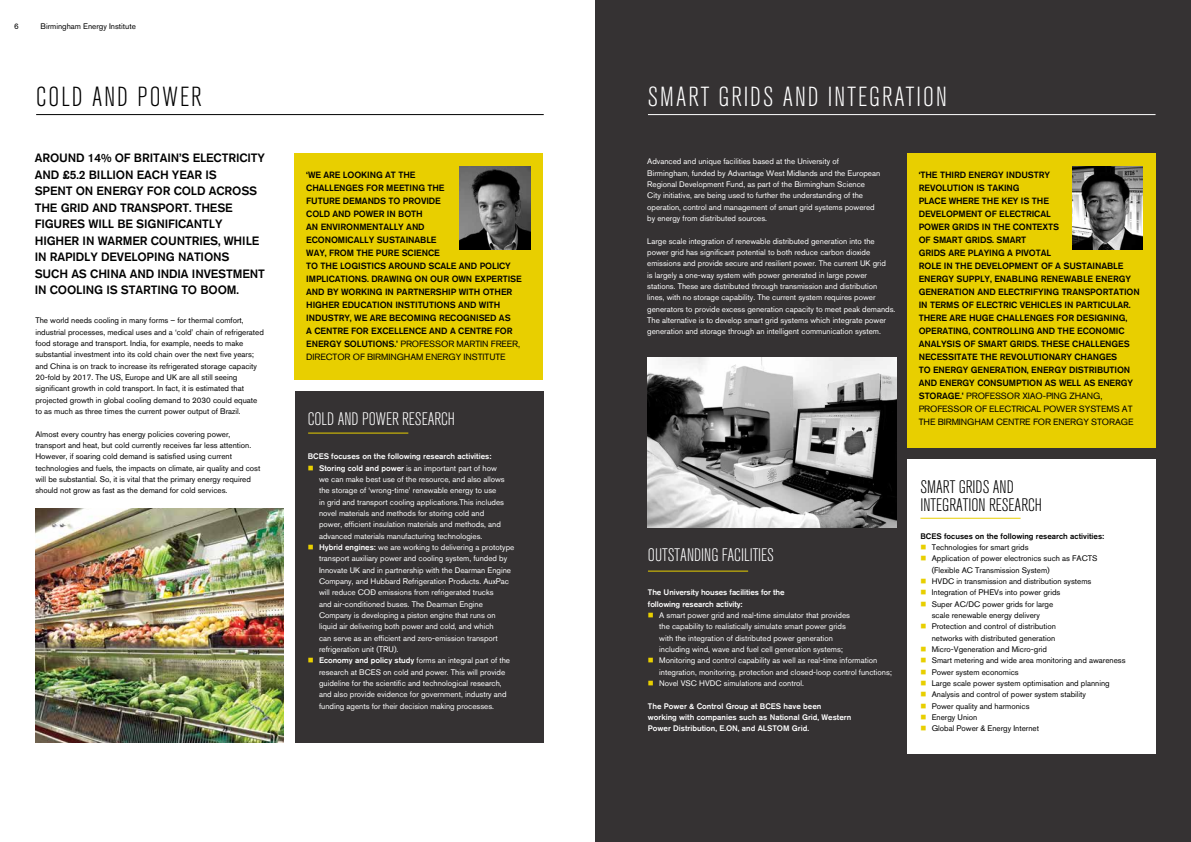
<style>
.page{position:relative;width:1191px;height:842px;background:#fff}
.page>*{position:absolute;margin:0;border:0;box-sizing:border-box;transform-origin:0 0}
.t1{font:300 condensed 27.4px "Akzidenz Grotesk BQ";letter-spacing:.075em;color:#fff}
.t2{font:300 condensed 27.4px "Akzidenz Grotesk BQ";letter-spacing:.075em;color:#000}
.t3{font:300 condensed 18px "Akzidenz Grotesk BQ";color:#fff}
.t4{font:300 condensed 18px/18px "Akzidenz Grotesk BQ";color:#000}
.t5{font:500 12px/16.5px "Akzidenz Grotesk BQ";letter-spacing:-.01em;color:#000}
.t6{font:500 9px/13px "Akzidenz Grotesk BQ";letter-spacing:-.01em;color:#000}
.t7{font:9px "Akzidenz Grotesk BQ";letter-spacing:-.01em;color:#000}
.t8{font:8px/11.3px "Akzidenz Grotesk BQ";color:#fff}
.t9{font:8px/11.3px "Akzidenz Grotesk BQ";color:#000}
.t10{font:500 8px/11.3px "Akzidenz Grotesk BQ";color:#fff}
.t11{font:500 8px "Akzidenz Grotesk BQ";color:#000}
.s1{font-weight:400}
.s2{color:#e8cf00}
.s3{font-weight:500}
</style>
<div class="page">
<div style="left:595px;top:0;width:596px;height:842px;background:#353233"></div>
<div style="left:295px;top:153px;width:248px;height:227px;background:#e8cf00"></div>
<div style="left:907px;top:153px;width:248px;height:295px;background:#e8cf00"></div>
<hr style="left:36px;top:114px;width:508px;height:1px;background:#000">
<hr style="left:648px;top:114px;width:507px;height:1px;background:#fff">
<div style="left:295px;top:391px;width:249px;height:352px;background:#353233"></div>
<div style="left:907px;top:459px;width:248px;height:295px;background:#fff"></div>
<img style="left:648px;top:357px;width:248px;height:170px">
<hr style="left:308px;top:433px;width:100px;height:1px;background:#e8cf00">
<hr style="left:920px;top:518px;width:100px;height:1px;background:#e8cf00">
<hr style="left:648px;top:571px;width:100px;height:1px;background:#e8cf00">
<img style="left:35px;top:508px;width:248px;height:235px">
<img style="left:460px;top:166px;width:70px;height:83px">
<img style="left:1072px;top:166px;width:70px;height:83px">
<p class="t9" style="left:14px;top:20px;width:6px">6</p>
<p class="t9" style="left:41px;top:20px;width:97px">Birmingham Energy Institute</p>
<h1 class="t2" style="left:36px;top:81px;width:167px">COLD AND POWER</h1>
<h1 class="t1" style="left:648px;top:81px;width:300px">SMART GRIDS AND INTEGRATION</h1>
<p class="t5" style="left:35px;top:150px;width:232px">AROUND 14% OF BRITAIN’S ELECTRICITY<br>AND £5.2 BILLION EACH YEAR IS<br>SPENT ON ENERGY FOR COLD ACROSS<br>THE GRID AND TRANSPORT. THESE<br>FIGURES WILL BE SIGNIFICANTLY<br>HIGHER IN WARMER COUNTRIES, WHILE<br>IN RAPIDLY DEVELOPING NATIONS<br>SUCH AS CHINA AND INDIA INVESTMENT<br>IN COOLING IS STARTING TO BOOM.</p>
<p class="t9" style="left:35px;top:315px;width:230px">The world needs cooling in many forms – for thermal comfort, industrial processes, medical uses and a ‘cold’ chain of refrigerated food storage and transport. India, for example, needs to make substantial investment into its cold chain over the next five years; and China is on track to increase its refrigerated storage capacity 20-fold by 2017. The US, Europe and UK are all still seeing significant growth in cold transport. In fact, it is estimated that projected growth in global cooling demand to 2030 could equate to as much as three times the current power output of Brazil.</p>
<p class="t9" style="left:35px;top:428px;width:226px">Almost every country has energy policies covering power, transport and heat, but cold currently receives far less attention.<br>However, if soaring cold demand is satisfied using current technologies and fuels, the impacts on climate, air quality and cost will be substantial. So, it is vital that the primary energy required should not grow as fast as the demand for cold services.</p>
<p class="t8" style="left:647px;top:156px;width:234px">Advanced and unique facilities based at the University of Birmingham, funded by Advantage West Midlands and the European Regional Development Fund, as part of the Birmingham Science City initiative, are being used to further the understanding of the operation, control and management of smart grid systems powered by energy from distributed sources.</p>
<p class="t8" style="left:647px;top:235px;width:250px">Large scale integration of renewable distributed generation into the power grid has significant potential to both reduce carbon dioxide emissions and provide secure and resilient power. The current UK grid<br>is largely a one-way system with power generated in large power stations. These are distributed through transmission and distribution lines, with no storage capability. The current system requires power generators to provide excess generation capacity to meet peak demands.<br>The alternative is to develop smart grid systems which integrate power generation and storage through an intelligent communication system.</p>
<p class="t6" style="left:306px;top:168px;width:217px">‘WE ARE LOOKING AT THE<br>CHALLENGES FOR MEETING THE<br>FUTURE DEMANDS TO PROVIDE<br>COLD AND POWER IN BOTH<br>AN ENVIRONMENTALLY AND<br>ECONOMICALLY SUSTAINABLE<br>WAY, FROM THE PURE SCIENCE<br>TO THE LOGISTICS AROUND SCALE AND POLICY IMPLICATIONS. DRAWING ON OUR OWN EXPERTISE AND BY WORKING IN PARTNERSHIP WITH OTHER HIGHER EDUCATION INSTITUTIONS AND WITH INDUSTRY, WE ARE BECOMING RECOGNISED AS<br>A CENTRE FOR EXCELLENCE AND A CENTRE FOR ENERGY SOLUTIONS.’ <span class="s1">PROFESSOR MARTIN FREER, DIRECTOR OF BIRMINGHAM ENERGY INSTITUTE</span></p>
<p class="t6" style="left:918px;top:168px;width:223px">‘THE THIRD ENERGY INDUSTRY<br>REVOLUTION IS TAKING<br>PLACE WHERE THE KEY IS THE<br>DEVELOPMENT OF ELECTRICAL<br>POWER GRIDS IN THE CONTEXTS<br>OF SMART GRIDS. SMART<br>GRIDS ARE PLAYING A PIVOTAL<br>ROLE IN THE DEVELOPMENT OF A SUSTAINABLE ENERGY SUPPLY, ENABLING RENEWABLE ENERGY GENERATION AND ELECTRIFYING TRANSPORTATION IN TERMS OF ELECTRIC VEHICLES IN PARTICULAR.<br>THERE ARE HUGE CHALLENGES FOR DESIGNING, OPERATING, CONTROLLING AND THE ECONOMIC ANALYSIS OF SMART GRIDS. THESE CHALLENGES NECESSITATE THE REVOLUTIONARY CHANGES<br>TO ENERGY GENERATION, ENERGY DISTRIBUTION AND ENERGY CONSUMPTION AS WELL AS ENERGY STORAGE.’ <span class="s1">PROFESSOR XIAO-PING ZHANG, PROFESSOR OF ELECTRICAL POWER SYSTEMS AT</span></p>
<h2 class="t3" style="left:308px;top:409px;width:149px">COLD AND POWER RESEARCH</h2>
<p class="t7" style="left:918px;top:416px;width:216px">THE BIRMINGHAM CENTRE FOR ENERGY STORAGE</p>
<p class="t10" style="left:308px;top:451px;width:185px">BCES focuses on the following research activities:</p>
<p class="t8" style="left:319px;top:462px;width:187px;text-indent:-11px"><span class="s2">■</span> <span class="s3">Storing cold and power</span> is an important part of how we can make best use of the resource, and also allows the storage of ‘wrong-time’ renewable energy to use<br>in grid and transport cooling applications.This includes novel materials and methods for storing cold and power, efficient insulation materials and methods, and advanced materials manufacturing technologies.</p>
<p class="t8" style="left:319px;top:541px;width:197px;text-indent:-11px"><span class="s2">■</span> <span class="s3">Hybrid engines:</span> we are working to delivering a prototype transport auxiliary power and cooling system, funded by Innovate UK and in partnership with the Dearman Engine Company, and Hubbard Refrigeration Products. AuxPac will reduce CO₂ emissions from refrigerated trucks<br>and air-conditioned buses. The Dearman Engine Company is developing a piston engine that runs on liquid air delivering both power and cold, and which<br>can serve as an efficient and zero-emission transport refrigeration unit (TRU).</p>
<p class="t8" style="left:319px;top:655px;width:193px;text-indent:-11px"><span class="s2">■</span> <span class="s3">Economy and policy study</span> forms an integral part of the research at BCES on cold and power. This will provide guideline for the scientific and technological research, and also provide evidence for government, industry and funding agents for their decision making processes.</p>
<h2 class="t4" style="left:920px;top:479px;width:123px">SMART GRIDS AND<br>INTEGRATION RESEARCH</h2>
<p class="t11" style="left:920px;top:531px;width:185px">BCES focuses on the following research activities:</p>
<p class="t9" style="left:920px;top:541px;width:110px"><span class="s2">■</span> Technologies for smart grids</p>
<p class="t9" style="left:931px;top:553px;width:167px;text-indent:-11px"><span class="s2">■</span> Application of power electronics such as FACTS (Flexible AC Transmission System)</p>
<p class="t9" style="left:920px;top:575px;width:172px"><span class="s2">■</span> HVDC in transmission and distribution systems</p>
<p class="t9" style="left:920px;top:587px;width:141px"><span class="s2">■</span> Integration of PHEVs into power grids</p>
<p class="t9" style="left:920px;top:598px;width:134px;text-align:center"><span class="s2">■</span> Super AC/DC power grids for large scale renewable energy delivery</p>
<p class="t9" style="left:920px;top:621px;width:137px;text-align:right"><span class="s2">■</span> Protection and control of distribution networks with distributed generation</p>
<p class="t9" style="left:920px;top:643px;width:128px"><span class="s2">■</span> Micro-Vgeneration and Micro-grid</p>
<p class="t9" style="left:920px;top:655px;width:207px"><span class="s2">■</span> Smart metering and wide area monitoring and awareness</p>
<p class="t9" style="left:920px;top:666px;width:100px"><span class="s2">■</span> Power system economics</p>
<p class="t9" style="left:920px;top:677px;width:191px"><span class="s2">■</span> Large scale power system optimisation and planning</p>
<p class="t9" style="left:920px;top:689px;width:167px"><span class="s2">■</span> Analysis and control of power system stability</p>
<p class="t9" style="left:920px;top:700px;width:111px"><span class="s2">■</span> Power quality and harmonics</p>
<p class="t9" style="left:920px;top:711px;width:59px"><span class="s2">■</span> Energy Union</p>
<p class="t9" style="left:920px;top:723px;width:120px"><span class="s2">■</span> Global Power &amp; Energy Internet</p>
<h2 class="t3" style="left:648px;top:545px;width:128px">OUTSTANDING FACILITIES</h2>
<p class="t10" style="left:648px;top:587px;width:138px">The University houses facilities for the following research activity:</p>
<p class="t8" style="left:659px;top:609px;width:192px;text-indent:-11px"><span class="s2">■</span> A smart power grid and real-time simulator that provides the capability to realistically simulate smart power grids with the integration of distributed power generation including wind, wave and fuel cell generation systems;</p>
<p class="t8" style="left:659px;top:655px;width:234px;text-indent:-11px"><span class="s2">■</span> Monitoring and control capability as well as real-time information integration, monitoring, protection and closed-loop control functions;</p>
<p class="t8" style="left:648px;top:677px;width:158px"><span class="s2">■</span> Novel VSC HVDC simulations and control.</p>
<p class="t10" style="left:648px;top:700px;width:205px">The Power &amp; Control Group at BCES have been working with companies such as National Grid, Western<br>Power Distribution, E.ON, and ALSTOM Grid.</p>
</div>
